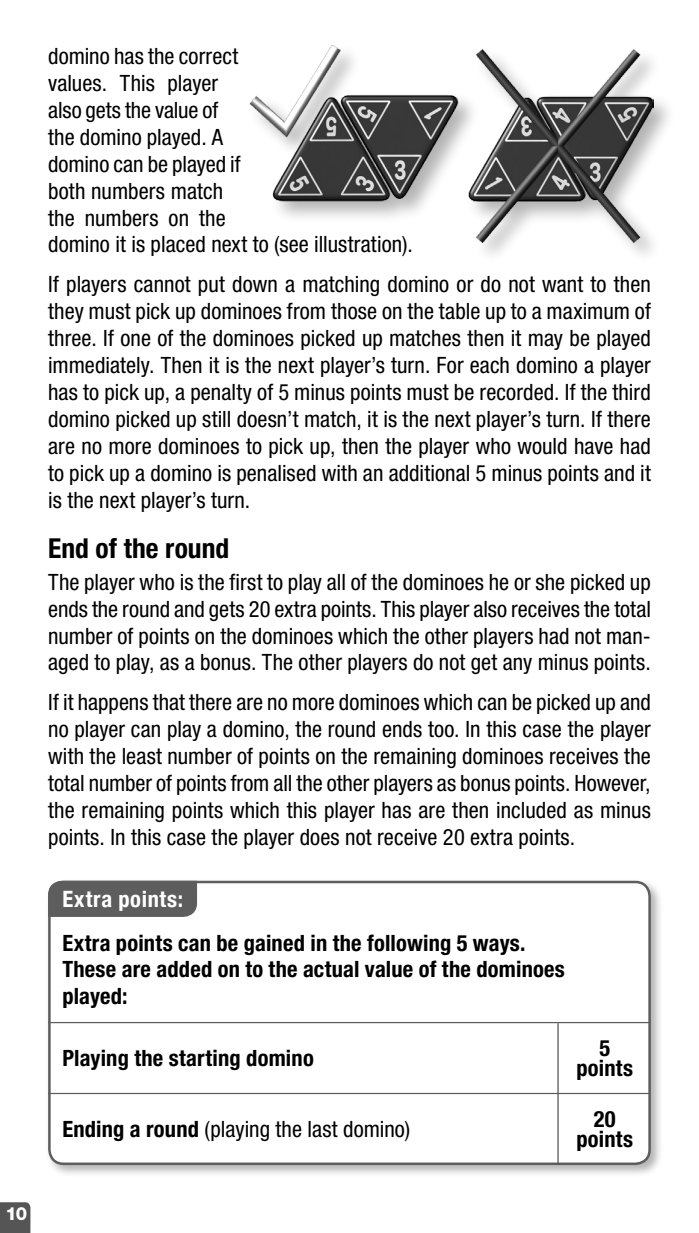
<style>
.page{position:relative;width:699px;height:1233px;background:#fff}
.page>*{position:absolute;margin:0;border:0;box-sizing:border-box;transform-origin:0 0}
.t1{font:700 condensed 27.5px "Helvetica Neue LT Std";color:#000}
.t2{font:condensed 22.5px/26.8px "Helvetica Neue LT Std";color:#000;text-align:justify}
.t3{font:700 condensed 22.5px/26.8px "Helvetica Neue LT Std";letter-spacing:.01em;color:#000;text-align:center}
.t4{font:700 condensed 22.5px "Helvetica Neue";letter-spacing:.035em;color:#fff}
.t5{font:800 18px "Helvetica Neue LT Std";color:#fff}
.s1{font-weight:700}
</style>
<div class="page">
<div style="left:45px;top:877px;width:618px;height:300px;background:#000;opacity:.3"></div>
<div style="left:49px;top:881px;width:600px;height:282px;background:#fff;border-radius:14px"></div>
<div style="left:48px;top:880px;width:602px;height:284px;border:2px solid #5d5d5d;border-radius:14px"></div>
<hr style="left:48px;top:1021px;width:602px;height:2px;background:#5d5d5d">
<hr style="left:48px;top:1092px;width:602px;height:1px;background:#5d5d5d">
<hr style="left:557px;top:1023px;width:1px;height:141px;background:#555">
<svg style="left:47px;top:879px;width:151px;height:39px;background:#6b6b6b"></svg>
<img style="left:249px;top:45px;width:404px;height:197px">
<svg style="left:0;top:1202px;width:30px;height:31px"></svg>
<p class="t2" style="left:48px;top:43px;width:366px;text-align:left">domino has the correct<br>values. This player<br>also gets the value of<br>the domino played. A<br>domino can be played if<br>both numbers match<br>the numbers on the<br>domino it is placed next to (see illustration).</p>
<p class="t2" style="left:48px;top:271px;width:604px">If players cannot put down a matching domino or do not want to then they must pick up dominoes from those on the table up to a maximum of three. If one of the dominoes picked up matches then it may be played immediately. Then it is the next player’s turn. For each domino a player has to pick up, a penalty of 5 minus points must be recorded. If the third domino picked up still doesn’t match, it is the next player’s turn. If there are no more dominoes to pick up, then the player who would have had to pick up a domino is penalised with an additional 5 minus points and it is the next player’s turn.</p>
<p class="t1" style="left:48px;top:531px;width:183px">End of the round</p>
<p class="t2" style="left:48px;top:568px;width:604px">The player who is the first to play all of the dominoes he or she picked up ends the round and gets 20 extra points. This player also receives the total number of points on the dominoes which the other players had not man&shy;aged to play, as a bonus. The other players do not get any minus points.</p>
<p class="t2" style="left:48px;top:688px;width:604px">If it happens that there are no more dominoes which can be picked up and no player can play a domino, the round ends too. In this case the player with the least number of points on the remaining dominoes receives the total number of points from all the other players as bonus points. However, the remaining points which this player has are then included as minus points. In this case the player does not receive 20 extra points.</p>
<p class="t4" style="left:62px;top:880px;width:122px">Extra points:</p>
<p class="t3" style="left:62px;top:928px;width:504px;text-align:left">Extra points can be gained in the following 5 ways.<br>These are added on to the actual value of the dominoes played:</p>
<p class="t3" style="left:62px;top:1044px;width:253px">Playing the starting domino</p>
<p class="t2" style="left:62px;top:1115px;width:349px"><span class="s1">Ending a round</span> (playing the last domino)</p>
<p class="t3" style="left:576px;top:1037px;width:58px;line-height:20px">5 points</p>
<p class="t3" style="left:576px;top:1108px;width:58px;line-height:20px">20 points</p>
<p class="t5" style="left:5px;top:1202px;width:23px">10</p>
</div>
